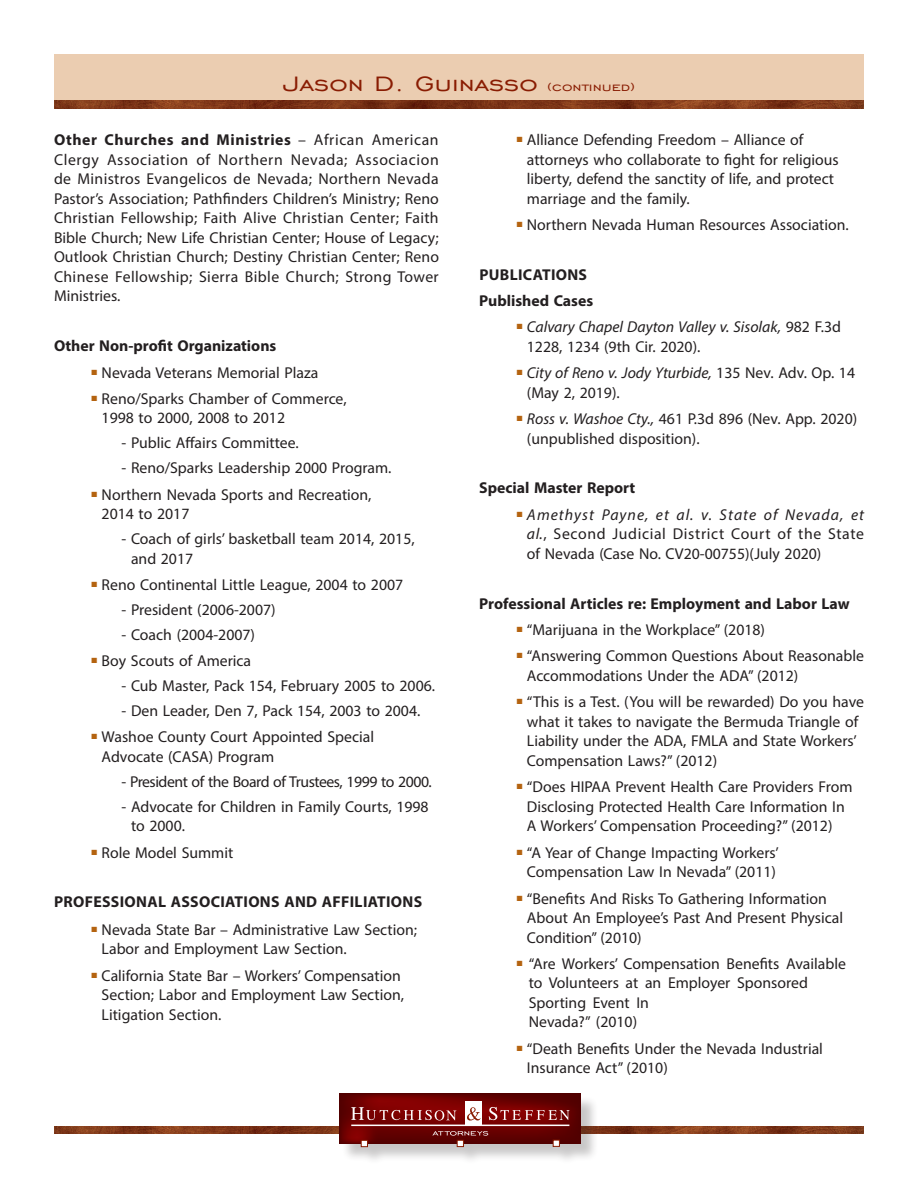
<style>
.page{position:relative;width:918px;height:1188px;background:#fff}
.page>*{position:absolute;margin:0;border:0;box-sizing:border-box;transform-origin:0 0}
.t1{font:26.85px "Engravers Gothic BT";color:#891c02;scale:1.18 1}
.Dash_Bullet_Point{font:15.75px/19.5px "Myriad Pro";color:#231f20}
.t2{font:700 15.75px "Myriad Pro";color:#231f20}
.t3{font:italic 15.75px/19.5px "Myriad Pro";color:#231f20}
.t4{font:700 15.75px "Myriad Pro";letter-spacing:.02em;color:#231f20}
.Dash_Bullet_Point-2{font:15.75px "Myriad Pro";letter-spacing:-.03em;color:#231f20}
.s1{font-size:15.3px}
.s2{font-weight:700}
.s3{font-style:normal}
.s4{font-style:italic}
</style>
<div class="page">
<div style="left:54px;top:54px;width:810px;height:53px;background:#ebcdb1"></div>
<img style="left:54px;top:101px;width:810px;height:7px">
<img style="left:54px;top:1126px;width:810px;height:8px">
<div style="left:342px;top:1096px;width:257px;height:69px;background:#231f20;opacity:.25"></div>
<img style="left:339px;top:1093px;width:241px;height:51px">
<svg style="left:351px;top:1107px;width:106px;height:13px"></svg>
<div style="left:465px;top:1101px;width:16px;height:24px;background:#fff"></div>
<svg style="left:467px;top:1107px;width:14px;height:14px"></svg>
<svg style="left:489px;top:1107px;width:81px;height:13px"></svg>
<hr style="left:351px;top:1125px;width:218px;height:1px;background:#fff">
<svg style="left:432px;top:1131px;width:56px;height:5px"></svg>
<div style="left:457px;top:1140px;width:6px;height:7px;background:#fff"></div>
<div style="left:457px;top:1140px;width:7px;height:7px;border:1px solid #891c02"></div>
<div style="left:361px;top:1140px;width:7px;height:7px;background:#fff"></div>
<div style="left:361px;top:1140px;width:7px;height:7px;border:1px solid #891c02"></div>
<div style="left:553px;top:1140px;width:7px;height:7px;border:1px solid #891c02"></div>
<h1 class="t1" style="left:283px;top:69px;width:300px">Jason D. Guinasso <span class="s1">(continued)</span></h1>
<p class="Dash_Bullet_Point" style="left:54px;top:130px;width:386px;text-align:justify"><span class="s2">Other Churches and Ministries</span> – African American Clergy Association of Northern Nevada; Associacion de Ministros Evangelicos de Nevada; Northern Nevada Pastor’s Association; Pathfinders Children’s Ministry; Reno Christian Fellowship; Faith Alive Christian Center; Faith Bible Church; New Life Christian Center; House of Legacy; Outlook Christian Church; Destiny Christian Center; Reno Chinese Fellowship; Sierra Bible Church; Strong Tower Ministries.</p>
<p class="t2" style="left:54px;top:336px;width:224px">Other Non-profit Organizations</p>
<p class="Dash_Bullet_Point" style="left:92px;top:362px;width:228px"><sup>■</sup> Nevada Veterans Memorial Plaza</p>
<p class="Dash_Bullet_Point" style="left:102px;top:389px;width:246px;text-indent:-10px"><sup>■</sup> Reno/Sparks Chamber of Commerce,<br>1998 to 2000, 2008 to 2012</p>
<p class="Dash_Bullet_Point" style="left:122px;top:433px;width:179px">- Public Affairs Committee.</p>
<p class="Dash_Bullet_Point" style="left:122px;top:458px;width:272px">- Reno/Sparks Leadership 2000 Program.</p>
<p class="Dash_Bullet_Point" style="left:102px;top:484px;width:271px;text-indent:-10px"><sup>■</sup> Northern Nevada Sports and Recreation,<br>2014 to 2017</p>
<p class="Dash_Bullet_Point" style="left:131px;top:529px;width:285px;text-indent:-10px">- Coach of girls’ basketball team 2014, 2015, and 2017</p>
<p class="Dash_Bullet_Point" style="left:92px;top:575px;width:313px"><sup>■</sup> Reno Continental Little League, 2004 to 2007</p>
<p class="Dash_Bullet_Point" style="left:122px;top:600px;width:156px">- President (2006-2007)</p>
<p class="Dash_Bullet_Point" style="left:122px;top:624px;width:135px">- Coach (2004-2007)</p>
<p class="Dash_Bullet_Point" style="left:92px;top:651px;width:161px"><sup>■</sup> Boy Scouts of America</p>
<p class="Dash_Bullet_Point" style="left:122px;top:676px;width:315px">- Cub Master, Pack 154, February 2005 to 2006.</p>
<p class="Dash_Bullet_Point" style="left:122px;top:701px;width:300px">- Den Leader, Den 7, Pack 154, 2003 to 2004.</p>
<p class="Dash_Bullet_Point" style="left:102px;top:727px;width:274px;text-indent:-10px"><sup>■</sup> Washoe County Court Appointed Special<br>Advocate (CASA) Program</p>
<p class="Dash_Bullet_Point-2" style="left:122px;top:772px;width:312px">- President of the Board of Trustees, 1999 to 2000.</p>
<p class="Dash_Bullet_Point" style="left:131px;top:796px;width:299px;text-indent:-10px">- Advocate for Children in Family Courts, 1998 to 2000.</p>
<p class="Dash_Bullet_Point" style="left:92px;top:842px;width:143px"><sup>■</sup> Role Model Summit</p>
<p class="t4" style="left:54px;top:892px;width:370px">PROFESSIONAL ASSOCIATIONS AND AFFILIATIONS</p>
<p class="Dash_Bullet_Point" style="left:102px;top:920px;width:317px;text-indent:-10px"><sup>■</sup> Nevada State Bar – Administrative Law Section;<br>Labor and Employment Law Section.</p>
<p class="Dash_Bullet_Point" style="left:102px;top:965px;width:304px;text-indent:-10px"><sup>■</sup> California State Bar – Workers’ Compensation<br>Section; Labor and Employment Law Section,<br>Litigation Section.</p>
<p class="Dash_Bullet_Point" style="left:527px;top:130px;width:313px;text-indent:-10px"><sup>■</sup> Alliance Defending Freedom – Alliance of attorneys who collaborate to fight for religious liberty, defend the sanctity of life, and protect marriage and the family.</p>
<p class="Dash_Bullet_Point" style="left:517px;top:215px;width:334px"><sup>■</sup> Northern Nevada Human Resources Association.</p>
<p class="t4" style="left:479px;top:264px;width:109px">PUBLICATIONS</p>
<p class="t2" style="left:479px;top:290px;width:115px">Published Cases</p>
<p class="t3" style="left:527px;top:317px;width:316px;text-indent:-10px"><sup>■</sup> Calvary Chapel Dayton Valley v. Sisolak, <span class="s3">982 F.3d<br>1228, 1234 (9th Cir. 2020).</span></p>
<p class="Dash_Bullet_Point" style="left:527px;top:363px;width:330px;text-indent:-10px"><sup>■</sup> <span class="s4">City of Reno v. Jody Yturbide,</span> 135 Nev. Adv. Op. 14 (May 2, 2019).</p>
<p class="Dash_Bullet_Point" style="left:527px;top:409px;width:332px;text-indent:-10px"><sup>■</sup> <span class="s4">Ross v. Washoe Cty.,</span> 461 P.3d 896 (Nev. App. 2020) (unpublished disposition).</p>
<p class="t2" style="left:479px;top:478px;width:158px">Special Master Report</p>
<p class="Dash_Bullet_Point" style="left:527px;top:505px;width:339px;text-align:justify;text-indent:-10px"><sup>■</sup> <span class="s4">Amethyst Payne, et al. v. State of Nevada, et al.</span>, Second Judicial District Court of the State of Nevada (Case No. CV20-00755)(July 2020)</p>
<p class="t2" style="left:479px;top:593px;width:372px">Professional Articles re: Employment and Labor Law</p>
<p class="Dash_Bullet_Point" style="left:517px;top:620px;width:250px"><sup>■</sup> “Marijuana in the Workplace” (2018)</p>
<p class="Dash_Bullet_Point" style="left:527px;top:646px;width:339px;text-indent:-10px"><sup>■</sup> “Answering Common Questions About Reasonable<br>Accommodations Under the ADA” (2012)</p>
<p class="Dash_Bullet_Point" style="left:527px;top:692px;width:339px;text-indent:-10px"><sup>■</sup> “This is a Test. (You will be rewarded) Do you have what it takes to navigate the Bermuda Triangle of Liability under the ADA, FMLA and State Workers’ Compensation Laws?” (2012)</p>
<p class="Dash_Bullet_Point" style="left:527px;top:777px;width:327px;text-indent:-10px"><sup>■</sup> “Does HIPAA Prevent Health Care Providers From<br>Disclosing Protected Health Care Information In<br>A Workers’ Compensation Proceeding?” (2012)</p>
<p class="Dash_Bullet_Point" style="left:517px;top:842px;width:264px;text-align:center"><sup>■</sup> “A Year of Change Impacting Workers’<br>Compensation Law In Nevada” (2011)</p>
<p class="Dash_Bullet_Point" style="left:527px;top:888px;width:318px;text-indent:-10px"><sup>■</sup> “Benefits And Risks To Gathering Information<br>About An Employee’s Past And Present Physical<br>Condition” (2010)</p>
<p class="Dash_Bullet_Point" style="left:529px;top:954px;width:319px;text-indent:-12px"><sup>■</sup> “Are Workers’ Compensation Benefits Available to Volunteers at an Employer Sponsored<br>Sporting Event In<br>Nevada?” (2010)</p>
<p class="Dash_Bullet_Point" style="left:527px;top:1039px;width:298px;text-indent:-10px"><sup>■</sup> “Death Benefits Under the Nevada Industrial<br>Insurance Act” (2010)</p>
</div>
